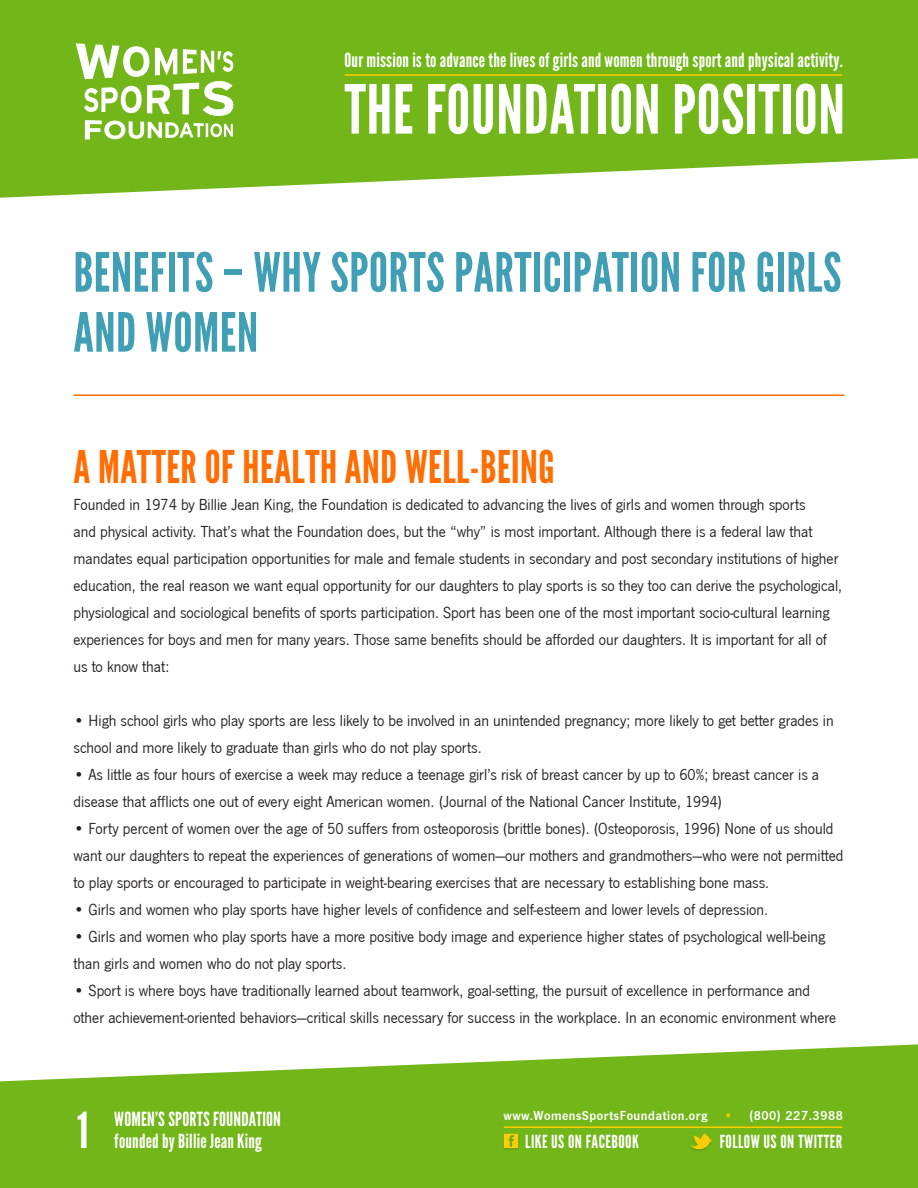
<style>
.page{position:relative;width:918px;height:1188px;background:#fff}
.page>*{position:absolute;margin:0;border:0;box-sizing:border-box;transform-origin:0 0}
.t1{font:67.5px "League Gothic";letter-spacing:.01em;color:#fff}
.t2{font:54px/60px "League Gothic";letter-spacing:.01em;color:#419fb5}
.t3{font:49.5px "League Gothic";color:#fff}
.t4{font:45px "League Gothic";letter-spacing:.01em;color:#ff6d03}
.t5{font:19.5px/22.5px "League Gothic";letter-spacing:.01em;color:#fff}
.t6{font:18px "League Gothic";letter-spacing:.025em;color:#fff}
.t7{font:16.5px/27px "News Got";color:#231f20}
.t8{font:13.5px "News Got Dem";letter-spacing:.04em;color:#fff}
.s1{color:#fc0}
</style>
<div class="page">
<svg style="left:0;top:0;width:918px;height:198px;background:#81be32"></svg>
<svg style="left:0;top:1044px;width:918px;height:144px;background:#84bf37"></svg>
<svg style="left:76px;top:43px;width:157px;height:96px"></svg>
<hr style="left:504px;top:1126px;width:338px;height:2px;background:#fc0">
<hr style="left:345px;top:74px;width:497px;height:2px;background:#fc0">
<img style="left:501px;top:1132px;width:20px;height:20px">
<svg style="left:504px;top:1134px;width:14px;height:14px"></svg>
<img style="left:687px;top:1132px;width:29px;height:22px">
<svg style="left:690px;top:1134px;width:23px;height:18px"></svg>
<hr style="left:74px;top:394px;width:770px;height:2px;background:#ff6d03">
<p class="t5" style="left:345px;top:49px;width:500px">Our mission is to advance the lives of girls and women through sport and physical activity.</p>
<h1 class="t1" style="left:345px;top:71px;width:502px">THE FOUNDATION POSITION</h1>
<p class="t2" style="left:74px;top:243px;width:769px">BENEFITS – WHY SPORTS PARTICIPATION FOR GIRLS<br>AND WOMEN</p>
<p class="t4" style="left:74px;top:441px;width:483px">A MATTER OF HEALTH AND WELL-BEING</p>
<p class="t7" style="left:74px;top:491px;width:770px">Founded in 1974 by Billie Jean King, the Foundation is dedicated to advancing the lives of girls and women through sports<br>and physical activity. That’s what the Foundation does, but the “why” is most important. Although there is a federal law that mandates equal participation opportunities for male and female students in secondary and post secondary institutions of higher education, the real reason we want equal opportunity for our daughters to play sports is so they too can derive the psychological, physiological and sociological benefits of sports participation. Sport has been one of the most important socio-cultural learning experiences for boys and men for many years. Those same benefits should be afforded our daughters. It is important for all of us to know that:</p>
<p class="t7" style="left:74px;top:707px;width:762px">• High school girls who play sports are less likely to be involved in an unintended pregnancy; more likely to get better grades in school and more likely to graduate than girls who do not play sports.</p>
<p class="t7" style="left:74px;top:761px;width:747px">• As little as four hours of exercise a week may reduce a teenage girl’s risk of breast cancer by up to 60%; breast cancer is a disease that afflicts one out of every eight American women. (Journal of the National Cancer Institute, 1994)</p>
<p class="t7" style="left:74px;top:815px;width:771px">• Forty percent of women over the age of 50 suffers from osteoporosis (brittle bones). (Osteoporosis, 1996) None of us should want our daughters to repeat the experiences of generations of women—our mothers and grandmothers—who were not permitted to play sports or encouraged to participate in weight-bearing exercises that are necessary to establishing bone mass.</p>
<p class="t7" style="left:74px;top:896px;width:696px">• Girls and women who play sports have higher levels of confidence and self-esteem and lower levels of depression.</p>
<p class="t7" style="left:74px;top:923px;width:753px">• Girls and women who play sports have a more positive body image and experience higher states of psychological well-being than girls and women who do not play sports.</p>
<p class="t7" style="left:74px;top:977px;width:764px">• Sport is where boys have traditionally learned about teamwork, goal-setting, the pursuit of excellence in performance and other achievement-oriented behaviors—critical skills necessary for success in the workplace. In an economic environment where</p>
<p class="t3" style="left:77px;top:1102px;width:13px">1</p>
<p class="t5" style="left:114px;top:1108px;width:168px">WOMEN’S SPORTS FOUNDATION founded by Billie Jean King</p>
<p class="t8" style="left:503px;top:1108px;width:341px">www.WomensSportsFoundation.org <span class="s1">•</span> (800) 227.3988</p>
<p class="t6" style="left:525px;top:1131px;width:115px">LIKE US ON FACEBOOK</p>
<p class="t6" style="left:720px;top:1131px;width:124px">FOLLOW US ON TWITTER</p>
</div>
